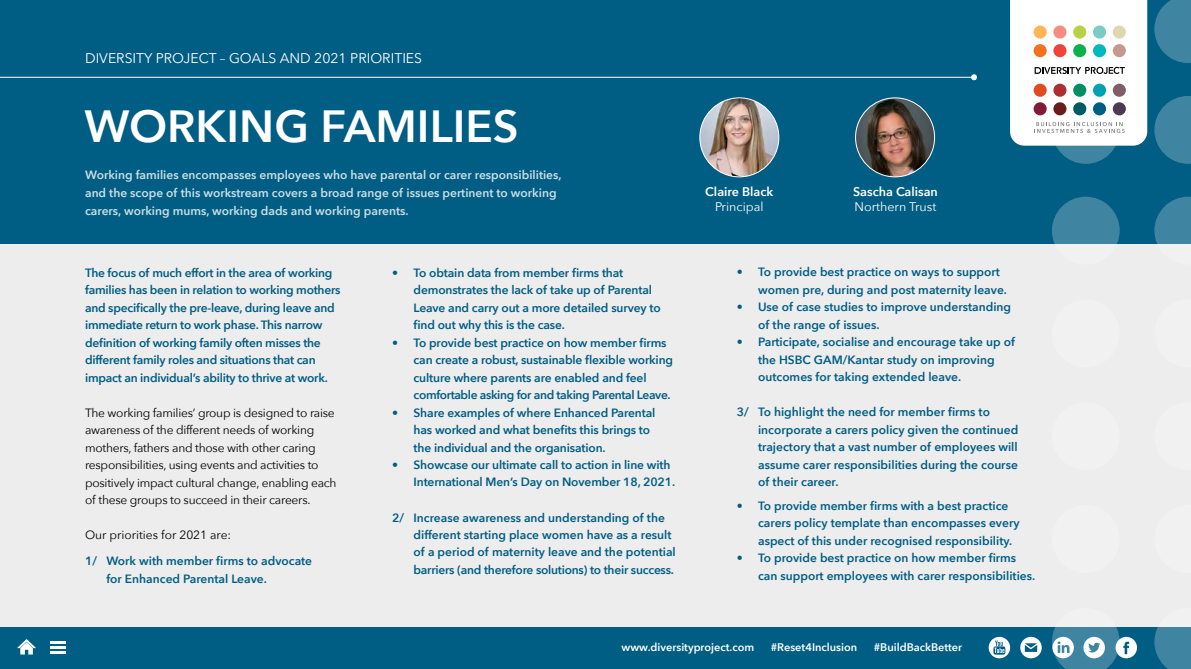
<style>
.page{position:relative;width:1191px;height:669px;background:#fff}
.page>*{position:absolute;margin:0;border:0;box-sizing:border-box;transform-origin:0 0}
.t1{font:600 45px "Avenir Next";color:#fff}
.t2{font:14px "Avenir Next";color:#fff}
.t3{font:600 12.5px "Avenir Next";color:#fff}
.t4{font:12.5px "Avenir Next";color:#fff}
.t5{font:600 12px/17.5px "Avenir Next";letter-spacing:-.01em;color:#005d83}
.t6{font:12px/17.5px "Avenir Next";letter-spacing:-.02em;color:#000}
.t7{font:600 12px/18px "Avenir Next";color:#fff}
.t8{font:12px "Avenir Next";color:#000}
.t9{font:600 11px "Avenir Next";color:#fff}
</style>
<div class="page">
<div style="left:0;top:29px;width:1191px;height:613px;background:#ededee"></div>
<div style="left:0;top:0;width:1191px;height:244px;background:#005d83"></div>
<div style="left:0;top:627px;width:1191px;height:42px;background:#005d83"></div>
<div style="left:1052px;top:505px;width:67px;height:68px;background:#f1f1f2;border-radius:50%"></div>
<div style="left:1052px;top:402px;width:67px;height:68px;background:#f1f1f2;border-radius:50%"></div>
<div style="left:1052px;top:299px;width:67px;height:68px;background:#f1f1f2;border-radius:50%"></div>
<svg style="left:1052px;top:197px;width:67px;height:68px;fill:#3f85a1"></svg>
<div style="left:1052px;top:96px;width:67px;height:68px;background:#3f85a1;border-radius:50%"></div>
<svg style="left:1154px;top:627px;width:37px;height:42px;background:#39819e"></svg>
<svg style="left:1154px;top:197px;width:37px;height:47px;background:#357e9c"></svg>
<svg style="left:1154px;top:96px;width:37px;height:68px"></svg>
<svg style="left:1154px;top:0;width:37px;height:63px"></svg>
<hr style="left:0;top:77px;width:974px;height:1px;background:#fff">
<svg style="left:971px;top:74px;width:6px;height:6px"></svg>
<svg style="left:17px;top:639px;width:19px;height:16px"></svg>
<svg style="left:50px;top:641px;width:15px;height:2px"></svg>
<hr style="left:50px;top:646px;width:15px;height:3px;background:#fff">
<hr style="left:50px;top:651px;width:15px;height:3px;background:#fff">
<svg style="left:1020px;top:637px;width:21px;height:21px"></svg>
<svg style="left:1052px;top:627px;width:85px;height:42px"></svg>
<svg style="left:988px;top:637px;width:22px;height:21px"></svg>
<img style="left:700px;top:98px;width:79px;height:79px;border-radius:39px">
<div style="left:699px;top:98px;width:80px;height:79px;border:1px solid #fff;border-radius:50%"></div>
<img style="left:855px;top:98px;width:79px;height:79px;border-radius:39px">
<div style="left:855px;top:98px;width:80px;height:79px;border:1px solid #fff;border-radius:50%"></div>
<svg style="left:1010px;top:0;width:137px;height:146px;background:#e7e7e5"></svg>
<p class="t2" style="left:85px;top:46px;width:338px">DIVERSITY PROJECT – GOALS AND 2021 PRIORITIES</p>
<h1 class="t1" style="left:84px;top:87px;width:436px">WORKING FAMILIES</h1>
<p class="t7" style="left:85px;top:165px;width:478px">Working families encompasses employees who have parental or carer responsibilities, and the scope of this workstream covers a broad range of issues pertinent to working carers, working mums, working dads and working parents.</p>
<p class="t5" style="left:85px;top:263px;width:257px">The focus of much effort in the area of working families has been in relation to working mothers and specifically the pre-leave, during leave and immediate return to work phase. This narrow definition of working family often misses the different family roles and situations that can impact an individual’s ability to thrive at work.</p>
<p class="t6" style="left:85px;top:403px;width:253px">The working families’ group is designed to raise awareness of the different needs of working mothers, fathers and those with other caring responsibilities, using events and activities to positively impact cultural change, enabling each of these groups to succeed in their careers.</p>
<p class="t8" style="left:85px;top:525px;width:148px">Our priorities for 2021 are:</p>
<p class="t5" style="left:106px;top:552px;width:207px;text-indent:-21px">1/ Work with member firms to advocate for Enhanced Parental Leave.</p>
<p class="t5" style="left:413px;top:263px;width:249px;text-indent:-21px">• To obtain data from member firms that demonstrates the lack of take up of Parental Leave and carry out a more detailed survey to find out why this is the case.</p>
<p class="t5" style="left:413px;top:333px;width:261px;text-indent:-21px">• To provide best practice on how member firms can create a robust, sustainable flexible working culture where parents are enabled and feel comfortable asking for and taking Parental Leave.</p>
<p class="t5" style="left:413px;top:403px;width:243px;text-indent:-21px">• Share examples of where Enhanced Parental has worked and what benefits this brings to the individual and the organisation.</p>
<p class="t5" style="left:413px;top:456px;width:263px;text-indent:-21px">• Showcase our ultimate call to action in line with<br>International Men’s Day on November 18, 2021.</p>
<p class="t5" style="left:413px;top:508px;width:264px;text-indent:-21px">2/ Increase awareness and understanding of the different starting place women have as a result of a period of maternity leave and the potential barriers (and therefore solutions) to their success.</p>
<p class="t3" style="left:705px;top:181px;width:70px">Claire Black</p>
<p class="t4" style="left:715px;top:196px;width:50px">Principal</p>
<p class="t3" style="left:853px;top:181px;width:86px">Sascha Calisan</p>
<p class="t4" style="left:854px;top:196px;width:83px">Northern Trust</p>
<p class="t5" style="left:758px;top:263px;width:250px;text-indent:-21px">• To provide best practice on ways to support women pre, during and post maternity leave.</p>
<p class="t5" style="left:758px;top:298px;width:255px;text-indent:-21px">• Use of case studies to improve understanding of the range of issues.</p>
<p class="t5" style="left:758px;top:333px;width:258px;text-indent:-21px">• Participate, socialise and encourage take up of the HSBC GAM/Kantar study on improving outcomes for taking extended leave.</p>
<p class="t5" style="left:758px;top:403px;width:262px;text-indent:-21px">3/ To highlight the need for member firms to incorporate a carers policy given the continued trajectory that a vast number of employees will assume carer responsibilities during the course of their career.</p>
<p class="t5" style="left:758px;top:496px;width:263px;text-indent:-21px">• To provide member firms with a best practice carers policy template than encompasses every aspect of this under recognised responsibility.</p>
<p class="t5" style="left:758px;top:549px;width:279px;text-indent:-21px">• To provide best practice on how member firms can support employees with carer responsibilities.</p>
<p class="t9" style="left:621px;top:637px;width:134px">www.diversityproject.com</p>
<p class="t9" style="left:771px;top:637px;width:88px">#Reset4Inclusion</p>
<p class="t9" style="left:873px;top:637px;width:90px">#BuildBackBetter</p>
</div>
